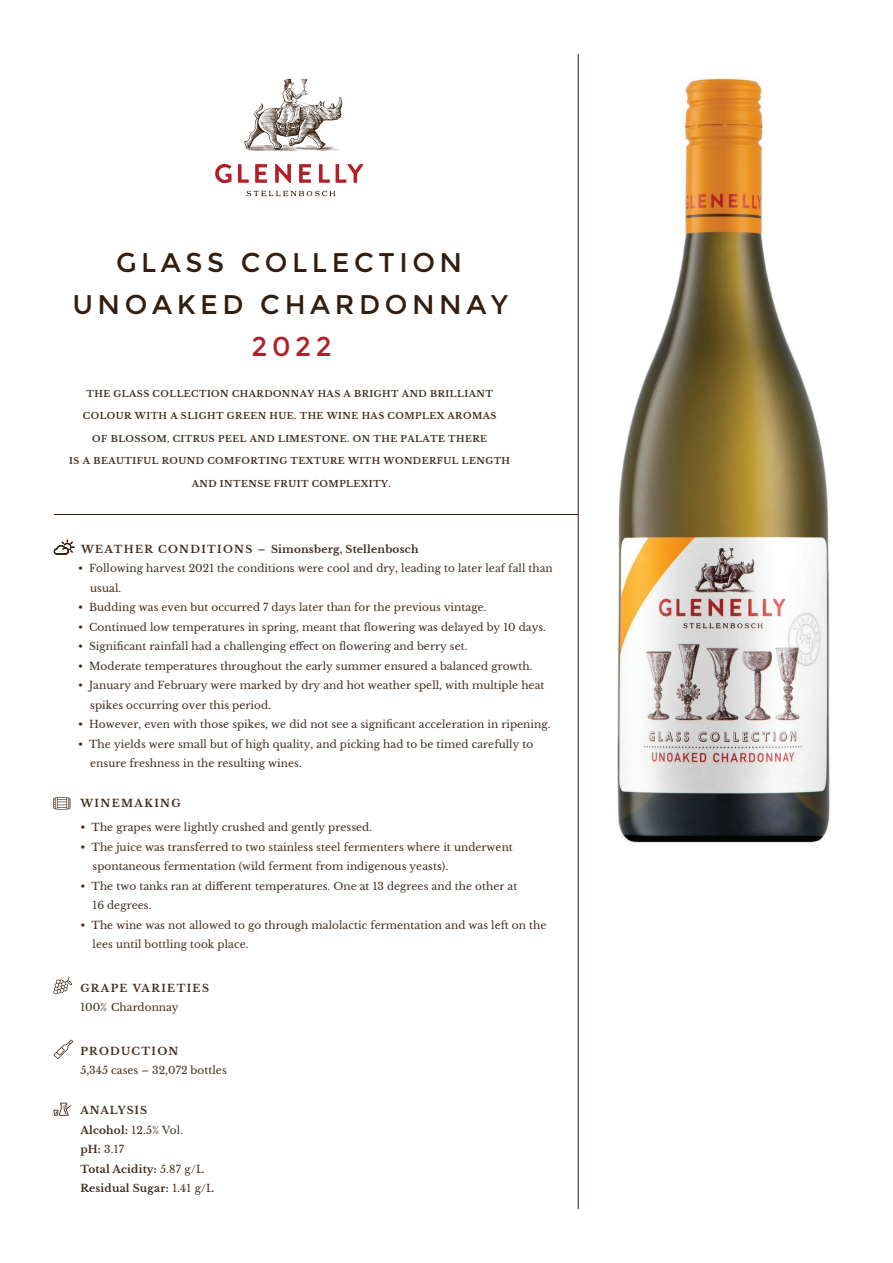
<style>
.page{position:relative;width:893px;height:1263px;background:#fff}
.page>*{position:absolute;margin:0;border:0;box-sizing:border-box;transform-origin:0 0}
.t1{font:27px/42.2px "Montserrat";letter-spacing:.17em;color:#331d0c;text-align:center}
.t2{font:27px "Montserrat";color:#b21f27}
.t3{font:10.5px/19.5px "Libre Baskerville";letter-spacing:.005em;color:#412c1d}
.t4{font:700 10.5px/19.5px "Libre Baskerville";letter-spacing:.02em;color:#412c1d}
.t5{font:700 10.5px "Libre Baskerville";letter-spacing:.13em;color:#412c1d}
.t6{font:700 10.5px "Libre Baskerville";letter-spacing:.12em;color:#412c1d}
.t7{font:700 9px "Libre Baskerville";letter-spacing:.05em;color:#412c1d}
.s1{font-weight:400}
</style>
<div class="page">
<hr style="left:578px;top:54px;width:1px;height:1155px;background:#331d0c">
<svg style="left:53px;top:797px;width:17px;height:13px"></svg>
<svg style="left:53px;top:977px;width:19px;height:17px"></svg>
<svg style="left:53px;top:1040px;width:20px;height:19px"></svg>
<svg style="left:53px;top:1103px;width:18px;height:13px"></svg>
<hr style="left:54px;top:514px;width:524px;height:1px;background:#331d0c">
<svg style="left:215px;top:164px;width:148px;height:19px"></svg>
<svg style="left:246px;top:191px;width:89px;height:5px"></svg>
<svg style="left:244px;top:79px;width:98px;height:72px"></svg>
<img style="left:617px;top:79px;width:213px;height:764px">
<svg style="left:54px;top:540px;width:21px;height:14px"></svg>
<h1 class="t1" style="left:72px;top:242px;width:437px">GLASS COLLECTION<br>UNOAKED CHARDONNAY</h1>
<h1 class="t2" style="left:252px;top:331px;width:82px">2022</h1>
<p class="t7" style="left:87px;top:388px;width:408px">THE GLASS COLLECTION CHARDONNAY HAS A BRIGHT AND BRILLIANT</p>
<p class="t7" style="left:83px;top:410px;width:415px">COLOUR WITH A SLIGHT GREEN HUE. THE WINE HAS COMPLEX AROMAS</p>
<p class="t7" style="left:92px;top:433px;width:396px">OF BLOSSOM, CITRUS PEEL AND LIMESTONE. ON THE PALATE THERE</p>
<p class="t7" style="left:69px;top:455px;width:442px">IS A BEAUTIFUL ROUND COMFORTING TEXTURE WITH WONDERFUL LENGTH</p>
<p class="t7" style="left:192px;top:478px;width:200px">AND INTENSE FRUIT COMPLEXITY.</p>
<p class="t4" style="left:81px;top:539px;width:339px">WEATHER CONDITIONS – Simonsberg, Stellenbosch</p>
<p class="t3" style="left:90px;top:559px;width:464px;text-indent:-12px">• Following harvest 2021 the conditions were cool and dry, leading to later leaf fall than usual.</p>
<p class="t3" style="left:78px;top:598px;width:410px">• Budding was even but occurred 7 days later than for the previous vintage.</p>
<p class="t3" style="left:78px;top:617px;width:469px">• Continued low temperatures in spring, meant that flowering was delayed by 10 days.</p>
<p class="t3" style="left:78px;top:637px;width:391px">• Significant rainfall had a challenging effect on flowering and berry set.</p>
<p class="t3" style="left:78px;top:656px;width:456px">• Moderate temperatures throughout the early summer ensured a balanced growth.</p>
<p class="t3" style="left:90px;top:676px;width:456px;text-indent:-12px">• January and February were marked by dry and hot weather spell, with multiple heat spikes occurring over this period.</p>
<p class="t3" style="left:78px;top:715px;width:474px">• However, even with those spikes, we did not see a significant acceleration in ripening.</p>
<p class="t3" style="left:90px;top:734px;width:445px;text-indent:-12px">• The yields were small but of high quality, and picking had to be timed carefully to ensure freshness in the resulting wines.</p>
<p class="t5" style="left:80px;top:797px;width:102px">WINEMAKING</p>
<p class="t3" style="left:80px;top:818px;width:293px">• The grapes were lightly crushed and gently pressed.</p>
<p class="t3" style="left:93px;top:837px;width:422px;text-indent:-12px">• The juice was transferred to two stainless steel fermenters where it underwent spontaneous fermentation (wild ferment from indigenous yeasts).</p>
<p class="t3" style="left:93px;top:876px;width:426px;text-indent:-12px">• The two tanks ran at different temperatures. One at 13 degrees and the other at<br>16 degrees.</p>
<p class="t3" style="left:93px;top:915px;width:455px;text-indent:-12px">• The wine was not allowed to go through malolactic fermentation and was left on the lees until bottling took place.</p>
<p class="t5" style="left:80px;top:982px;width:130px">GRAPE VARIETIES</p>
<p class="t3" style="left:80px;top:998px;width:100px">100% Chardonnay</p>
<p class="t6" style="left:80px;top:1044px;width:99px">PRODUCTION</p>
<p class="t3" style="left:80px;top:1061px;width:148px">5,345 cases – 32,072 bottles</p>
<p class="t4" style="left:80px;top:1101px;width:135px">ANALYSIS<br>Alcohol: <span class="s1">12.5% Vol.<br></span>pH: <span class="s1">3.17<br></span>Total Acidity: <span class="s1">5.87 g/L<br></span>Residual Sugar: <span class="s1">1.41 g/L</span></p>
</div>
